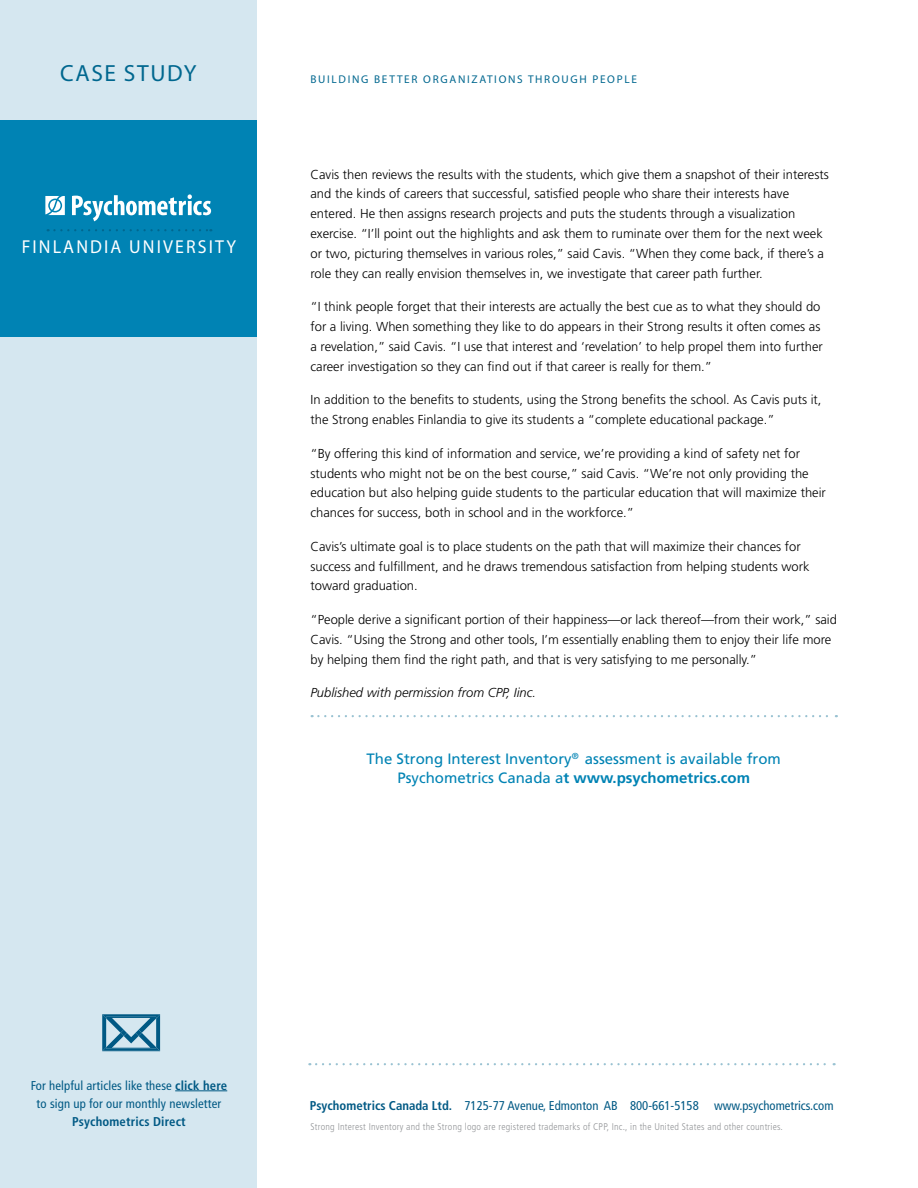
<style>
.page{position:relative;width:918px;height:1188px;background:#fff}
.page>*{position:absolute;margin:0;border:0;box-sizing:border-box;transform-origin:0 0}
.t1{font:23.4px "Myriad Pro";color:#00678f}
.t2{font:18.75px "Myriad Pro";letter-spacing:.12em;color:#fff;scale:.95 1}
.t3{font:15px/19.8px "Frutiger";color:#0083b4;text-align:center}
.t4{font:300 12.9px/20px "Frutiger";color:#000}
.t5{font:italic 300 12.9px "Frutiger";color:#000}
.t6{font:condensed 12.75px/18px "Frutiger";letter-spacing:.01em;color:#005984;text-align:center}
.t7{font:700 condensed 12.75px "Frutiger";letter-spacing:.01em;color:#005984}
.t8{font:11.25px "Myriad Pro";letter-spacing:.15em;color:#00678f}
.t9{font:300 condensed 9.75px "Frutiger";letter-spacing:.025em;color:#939598}
.s1{font-weight:700}
</style>
<div class="page">
<div style="left:0;top:0;width:256px;height:1187px;background:#d5e7f0"></div>
<div style="left:0;top:120px;width:256px;height:216px;background:#0083b4"></div>
<svg style="left:48px;top:229px;width:163px;height:2px"></svg>
<svg style="left:72px;top:194px;width:139px;height:27px"></svg>
<svg style="left:45px;top:196px;width:20px;height:19px"></svg>
<svg style="left:316px;top:1063px;width:519px;height:2px"></svg>
<hr style="left:175px;top:1091px;width:52px;height:1px;background:#005984">
<svg style="left:102px;top:1014px;width:58px;height:38px"></svg>
<svg style="left:312px;top:715px;width:525px;height:2px"></svg>
<h1 class="t1" style="left:60px;top:59px;width:30px">CASE</h1>
<h1 class="t1" style="left:124px;top:59px;width:59px">STUDY</h1>
<p class="t8" style="left:310px;top:72px;width:24px">BUILDIN</p>
<p class="t8" style="left:361px;top:72px;width:29px">G BETTER</p>
<p class="t8" style="left:423px;top:72px;width:34px">ORGANI</p>
<p class="t8" style="left:471px;top:72px;width:160px">ZATIONS THROUGH PEOPLE</p>
<h2 class="t2" style="left:22px;top:235px;width:227px">FINLANDIA UNIVERSITY</h2>
<p class="t4" style="left:310px;top:164px;width:520px">Cavis then reviews the results with the students, which give them a snapshot of their interests and the kinds of careers that successful, satisfied people who share their interests have entered. He then assigns research projects and puts the students through a visualization exercise. “I’ll point out the highlights and ask them to ruminate over them for the next week or two, picturing themselves in various roles,” said Cavis. “When they come back, if there’s a role they can really envision themselves in, we investigate that career path further.</p>
<p class="t4" style="left:310px;top:297px;width:514px">“I think people forget that their interests are actually the best cue as to what they should do for a living. When something they like to do appears in their Strong results it often comes as a revelation,” said Cavis. “I use that interest and ‘revelation’ to help propel them into further career investigation so they can find out if that career is really for them.”</p>
<p class="t4" style="left:310px;top:390px;width:512px">In addition to the benefits to students, using the Strong benefits the school. As Cavis puts it, the Strong enables Finlandia to give its students a “complete educational package.”</p>
<p class="t4" style="left:310px;top:443px;width:517px">“By offering this kind of information and service, we’re providing a kind of safety net for students who might not be on the best course,” said Cavis. “We’re not only providing the education but also helping guide students to the particular education that will maximize their chances for success, both in school and in the workforce.”</p>
<p class="t4" style="left:310px;top:536px;width:501px">Cavis’s ultimate goal is to place students on the path that will maximize their chances for success and fulfillment, and he draws tremendous satisfaction from helping students work toward graduation.</p>
<p class="t4" style="left:310px;top:609px;width:528px">“People derive a significant portion of their happiness—or lack thereof—from their work,” said<br>Cavis. “Using the Strong and other tools, I’m essentially enabling them to enjoy their life more by helping them find the right path, and that is very satisfying to me personally.”</p>
<p class="t5" style="left:310px;top:685px;width:227px">Published with permission from CPP, Iinc.</p>
<p class="t3" style="left:367px;top:748px;width:416px">The Strong Interest Inventory<sup>®</sup> assessment is available from<br>Psychometrics Canada a<span class="s1">t www.psychometrics.com</span></p>
<p class="t6" style="left:31px;top:1076px;width:198px">For helpful articles like these <span class="s1">click here </span>to sign up for our monthly newsletter</p>
<p class="t7" style="left:72px;top:1114px;width:115px">Psychometrics Direct</p>
<p class="t6" style="left:310px;top:1097px;width:525px"><span class="s1">Psychometrics Canada Ltd.</span> 7125-77 Avenue, Edmonton AB 800-661-5158 www.psychometrics.com</p>
<p class="t9" style="left:310px;top:1121px;width:474px">Strong Interest Inventory and the Strong logo are registered trademarks of CPP, Inc., in the United States and other countries.</p>
</div>
